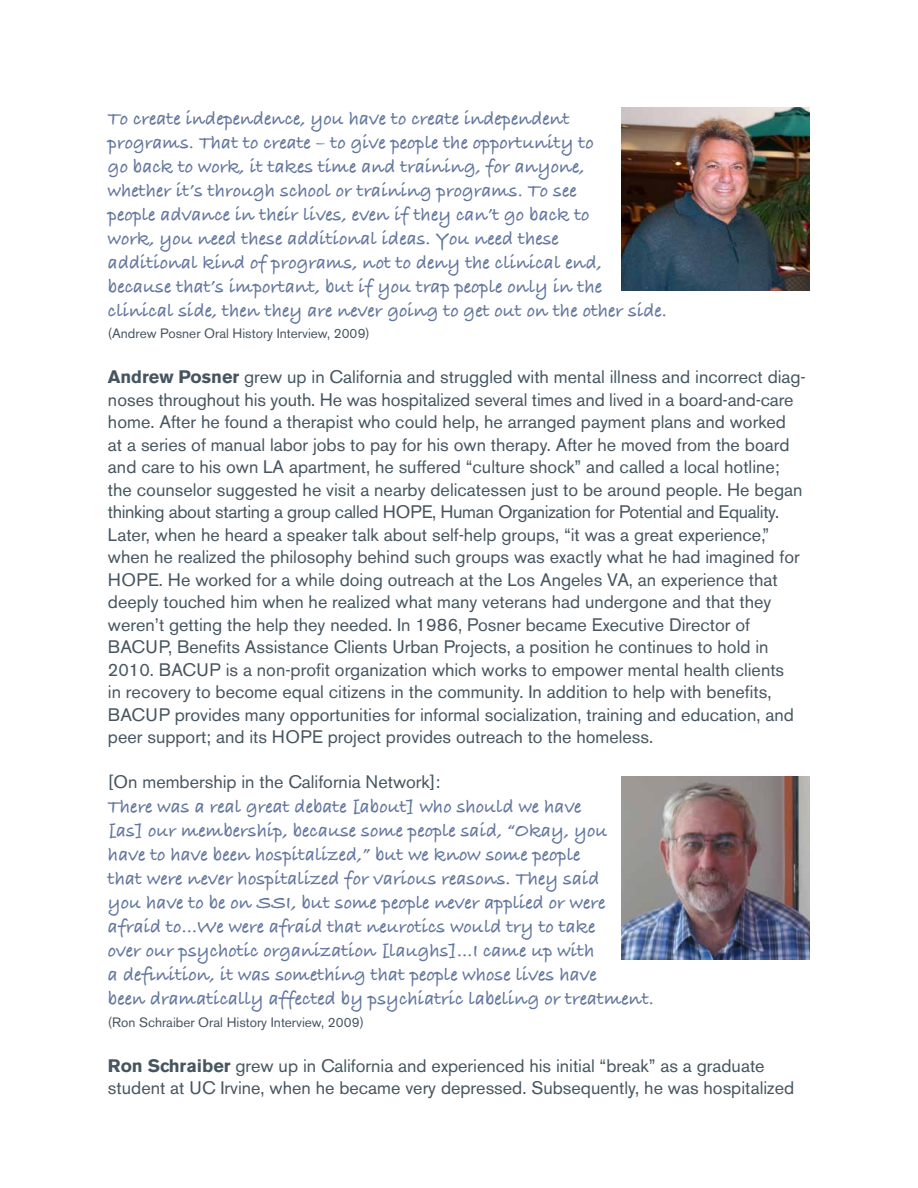
<style>
.page{position:relative;width:918px;height:1188px;background:#fff}
.page>*{position:absolute;margin:0;border:0;box-sizing:border-box;transform-origin:0 0}
.t1{font:19.5px/24px "Bradley Hand ITCTT Bold";color:#61769e}
.t2{font:18px/22.5px "Akzidenz Grotesk BE";color:#465560}
.t3{font:13.5px "Akzidenz Grotesk BE";color:#465560}
.s1{font-weight:700}
</style>
<div class="page">
<img style="left:621px;top:108px;width:189px;height:183px">
<img style="left:621px;top:777px;width:189px;height:183px">
<p class="t1" style="left:108px;top:105px;width:561px">To create independence, you have to create independent<br>programs. That to create – to give people the opportunity to<br>go back to work, it takes time and training, for anyone,<br>whether it’s through school or training programs. To see<br>people advance in their lives, even if they can’t go back to<br>work, you need these additional ideas. You need these<br>additional kind of programs, not to deny the clinical end, because that’s important, but if you trap people only in the clinical side, then they are never going to get out on the other side.</p>
<p class="t3" style="left:108px;top:325px;width:263px">(Andrew Posner Oral History Interview, 2009)</p>
<p class="t2" style="left:108px;top:366px;width:699px"><span class="s1">Andrew Posner</span> grew up in California and struggled with mental illness and incorrect diag&shy;noses throughout his youth. He was hospitalized several times and lived in a board-and-care home. After he found a therapist who could help, he arranged payment plans and worked<br>at a series of manual labor jobs to pay for his own therapy. After he moved from the board and care to his own LA apartment, he suffered “culture shock” and called a local hotline; the counselor suggested he visit a nearby delicatessen just to be around people. He began thinking about starting a group called HOPE, Human Organization for Potential and Equality.<br>Later, when he heard a speaker talk about self-help groups, “it was a great experience,” when he realized the philosophy behind such groups was exactly what he had imagined for HOPE. He worked for a while doing outreach at the Los Angeles VA, an experience that deeply touched him when he realized what many veterans had undergone and that they weren’t getting the help they needed. In 1986, Posner became Executive Director of BACUP, Benefits Assistance Clients Urban Projects, a position he continues to hold in 2010. BACUP is a non-profit organization which works to empower mental health clients<br>in recovery to become equal citizens in the community. In addition to help with benefits, BACUP provides many opportunities for informal socialization, training and education, and peer support; and its HOPE project provides outreach to the homeless.</p>
<p class="t2" style="left:108px;top:771px;width:334px">[On membership in the California Network]:</p>
<p class="t1" style="left:108px;top:794px;width:548px">There was a real great debate [about] who should we have<br>[as] our membership, because some people said, “Okay, you<br>have to have been hospitalized,” but we know some people<br>that were never hospitalized for various reasons. They said<br>you have to be on SSI, but some people never applied or were afraid to…We were afraid that neurotics would try to take<br>over our psychotic organization [laughs]…I came up with<br>a definition, it was something that people whose lives have<br>been dramatically affected by psychiatric labeling or treatment.</p>
<p class="t3" style="left:108px;top:1014px;width:257px">(Ron Schraiber Oral History Interview, 2009)</p>
<p class="t2" style="left:108px;top:1054px;width:688px"><span class="s1">Ron Schraiber</span> grew up in California and experienced his initial “break” as a graduate student at UC Irvine, when he became very depressed. Subsequently, he was hospitalized</p>
</div>
